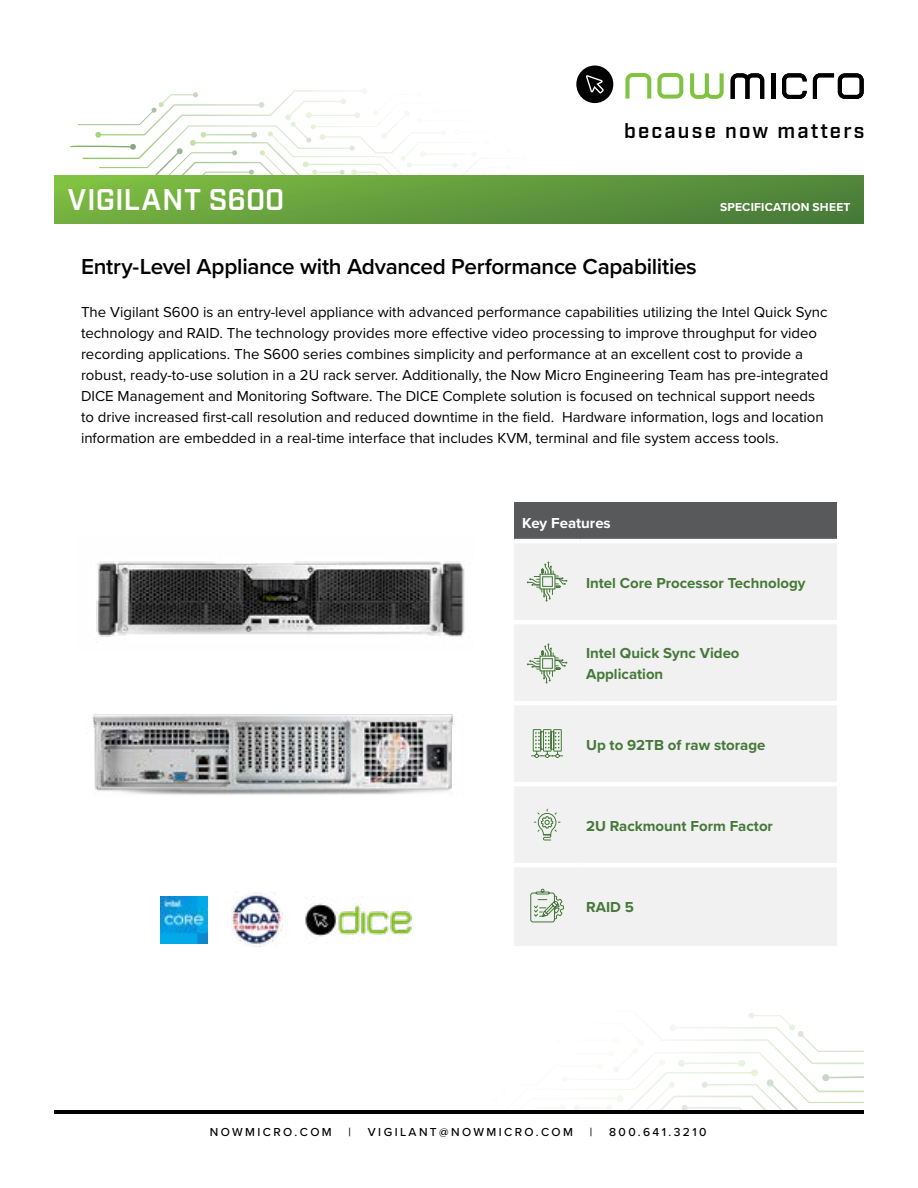
<style>
.page{position:relative;width:918px;height:1188px;background:#fff}
.page>*{position:absolute;margin:0;border:0;box-sizing:border-box;transform-origin:0 0}
.t1{font:600 30px "Industry";color:#fff}
.t2{font:600 22.5px "Proxima Nova";letter-spacing:-.015em;color:#000}
.t3{font:600 20.4px "Industry";letter-spacing:.105em;color:#000}
.t4{font:15px/21px "Proxima Nova";color:#000}
.t5{font:700 15px/21px "Proxima Nova";color:#457938}
.t6{font:700 15px "Proxima Nova";color:#fff}
.t7{font:500 12px "Proxima Nova";letter-spacing:.2em;color:#000}
.t8{font:700 12px "Proxima Nova";letter-spacing:.02em;color:#fff}
</style>
<div class="page">
<svg style="left:54px;top:88px;width:505px;height:88px"></svg>
<svg style="left:560px;top:1013px;width:304px;height:97px"></svg>
<img style="left:161px;top:897px;width:46px;height:46px">
<div style="left:54px;top:176px;width:810px;height:47px;background:linear-gradient(to right,#7ab941,#4b7e3a)"></div>
<div style="left:514px;top:502px;width:323px;height:39px;background:#58595b"></div>
<div style="left:514px;top:544px;width:323px;height:402px;background:#f1f1f2"></div>
<hr style="left:514px;top:539px;width:66px;height:4px;background:#fff">
<hr style="left:580px;top:539px;width:257px;height:4px;background:#fff">
<hr style="left:514px;top:620px;width:66px;height:4px;background:#fff">
<hr style="left:580px;top:620px;width:257px;height:4px;background:#fff">
<hr style="left:514px;top:701px;width:66px;height:4px;background:#fff">
<hr style="left:580px;top:701px;width:257px;height:4px;background:#fff">
<hr style="left:514px;top:782px;width:66px;height:4px;background:#fff">
<hr style="left:580px;top:782px;width:257px;height:4px;background:#fff">
<hr style="left:514px;top:863px;width:66px;height:4px;background:#fff">
<hr style="left:580px;top:863px;width:257px;height:4px;background:#fff">
<svg style="left:527px;top:562px;width:40px;height:40px"></svg>
<svg style="left:530px;top:729px;width:34px;height:29px"></svg>
<svg style="left:530px;top:808px;width:35px;height:115px"></svg>
<img style="left:96px;top:561px;width:369px;height:76px">
<img style="left:231px;top:892px;width:52px;height:54px">
<img style="left:305px;top:903px;width:107px;height:34px">
<img style="left:92px;top:714px;width:363px;height:81px">
<svg style="left:527px;top:643px;width:40px;height:40px"></svg>
<svg style="left:690px;top:73px;width:34px;height:26px"></svg>
<svg style="left:625px;top:73px;width:26px;height:26px"></svg>
<svg style="left:657px;top:73px;width:26px;height:26px"></svg>
<hr style="left:771px;top:73px;width:4px;height:26px;background:#000">
<svg style="left:813px;top:73px;width:51px;height:26px"></svg>
<svg style="left:731px;top:73px;width:33px;height:26px"></svg>
<svg style="left:782px;top:73px;width:25px;height:26px"></svg>
<svg style="left:576px;top:66px;width:37px;height:37px"></svg>
<hr style="left:54px;top:1110px;width:810px;height:4px;background:#000">
<h1 class="t1" style="left:68px;top:182px;width:218px">VIGILANT S600</h1>
<h3 class="t3" style="left:624px;top:119px;width:242px">because now matters</h3>
<p class="t8" style="left:720px;top:198px;width:132px">SPECIFICATION SHEET</p>
<h2 class="t2" style="left:81px;top:250px;width:617px">Entry-Level Appliance with Advanced Performance Capabilities</h2>
<p class="t4" style="left:81px;top:301px;width:749px">The Vigilant S600 is an entry-level appliance with advanced performance capabilities utilizing the Intel Quick Sync technology and RAID. The technology provides more effective video processing to improve throughput for video recording applications. The S600 series combines simplicity and performance at an excellent cost to provide a robust, ready-to-use solution in a 2U rack server. Additionally, the Now Micro Engineering Team has pre-integrated DICE Management and Monitoring Software. The DICE Complete solution is focused on technical support needs to drive increased first-call resolution and reduced downtime in the field. Hardware information, logs and location information are embedded in a real-time interface that includes KVM, terminal and file system access tools.</p>
<p class="t6" style="left:522px;top:511px;width:90px">Key Features</p>
<p class="t5" style="left:586px;top:572px;width:221px">Intel Core Processor Technology</p>
<p class="t5" style="left:586px;top:642px;width:155px">Intel Quick Sync Video<br>Application</p>
<p class="t5" style="left:586px;top:734px;width:181px">Up to 92TB of raw storage</p>
<p class="t5" style="left:586px;top:815px;width:188px">2U Rackmount Form Factor</p>
<p class="t5" style="left:586px;top:896px;width:49px">RAID 5</p>
<p class="t7" style="left:210px;top:1123px;width:123px">NOWMICRO.COM</p>
<p class="t7" style="left:349px;top:1123px;width:4px">|</p>
<p class="t7" style="left:368px;top:1123px;width:207px">VIGILANT@NOWMICRO.COM</p>
<p class="t7" style="left:590px;top:1123px;width:4px">|</p>
<p class="t7" style="left:609px;top:1123px;width:99px">800.641.3210</p>
</div>
